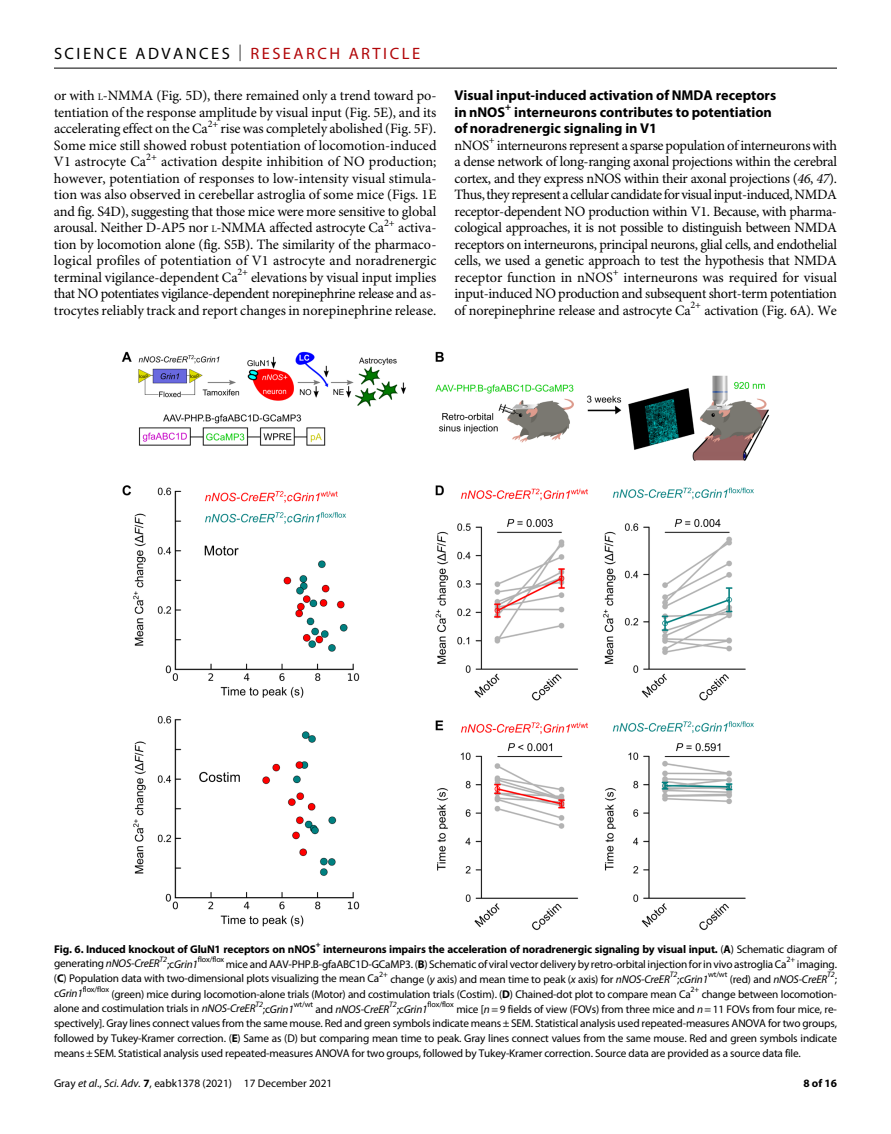
<style>
.page{position:relative;width:891px;height:1134px;background:#fff}
.page>*{position:absolute;margin:0;border:0;box-sizing:border-box;transform-origin:0 0}
.t1{font:16.5px "Myriad Pro";letter-spacing:.15em;color:#000}
.t2{font:14.25px/16.5px "Minion Pro";letter-spacing:-.01em;color:#000;text-align:justify}
.t3{font:700 14.25px/16.5px "Myriad Pro";color:#000}
.t4{font:11.25px/15px "Myriad Pro";letter-spacing:-.015em;color:#000;text-align:justify}
.t5{font:700 11.25px "Myriad Pro";color:#000}
.s1{font-weight:300}
.s2{color:#b10508}
.s3{font-size:10.05px}
.s4{font-style:italic}
.s5{font-weight:700}
</style>
<div class="page">
<hr style="left:54px;top:68px;width:783px;height:1px;background:#000">
<img style="left:121px;top:352px;width:649px;height:579px">
<p class="t1" style="left:54px;top:40px;width:368px">SCIENCE ADVANCES <span class="s1">|</span> <span class="s2">RESEARCH ARTICLE</span></p>
<p class="t2" style="left:54px;top:89px;width:384px">or with <span class="s3">l</span>-NMMA (Fig. 5D), there remained only a trend toward po&shy;tentiation of the response amplitude by visual input (Fig. 5E), and its accelerating effect on the Ca<sup>2+</sup> rise was completely abolished (Fig. 5F).<br>Some mice still showed robust potentiation of locomotion-induced V1 astrocyte Ca<sup>2+</sup> activation despite inhibition of NO production; however, potentiation of responses to low-intensity visual stimula&shy;tion was also observed in cerebellar astroglia of some mice (Figs. 1E and fig. S4D), suggesting that those mice were more sensitive to global arousal. Neither D-AP5 nor <span class="s3">l</span>-NMMA affected astrocyte Ca<sup>2+</sup> activa&shy;tion by locomotion alone (fig. S5B). The similarity of the pharmaco&shy;logical profiles of potentiation of V1 astrocyte and noradrenergic terminal vigilance-dependent Ca<sup>2+</sup> elevations by visual input implies that NO potentiates vigilance-dependent norepinephrine release and as&shy;trocytes reliably track and report changes in norepinephrine release.</p>
<p class="t3" style="left:454px;top:86px;width:323px">Visual input-induced activation of NMDA receptors in nNOS<sup>+</sup> interneurons contributes to potentiation of noradrenergic signaling in V1</p>
<p class="t2" style="left:454px;top:138px;width:384px">nNOS<sup>+</sup> interneurons represent a sparse population of interneurons with a dense network of long-ranging axonal projections within the cerebral cortex, and they express nNOS within their axonal projections (<span class="s4">46</span>, <span class="s4">47</span>).<br>Thus, they represent a cellular candidate for visual input-induced, NMDA receptor-dependent NO production within V1. Because, with pharma&shy;cological approaches, it is not possible to distinguish between NMDA receptors on interneurons, principal neurons, glial cells, and endothelial cells, we used a genetic approach to test the hypothesis that NMDA receptor function in nNOS<sup>+</sup> interneurons was required for visual input-induced NO production and subsequent short-term potentiation of norepinephrine release and astrocyte Ca<sup>2+</sup> activation (Fig. 6A). We</p>
<p class="t4" style="left:54px;top:941px;width:785px"><span class="s5">Fig. 6. Induced knockout of GluN1 receptors on nNOS</span><sup>+</sup> <span class="s5">interneurons impairs the acceleration of noradrenergic signaling by visual input.</span> (<span class="s5">A</span>) Schematic diagram of generating <span class="s4">nNOS-CreER</span><sup>T2</sup>;c<span class="s4">Grin1</span><sup>flox/flox</sup> mice and AAV-PHP.B-gfaABC1D-GCaMP3. (<span class="s5">B</span>) Schematic of viral vector delivery by retro-orbital injection for invivo astroglia Ca<sup>2+</sup> imaging. (<span class="s5">C</span>) Population data with two-dimensional plots visualizing the mean Ca<sup>2+</sup> change (<span class="s4">y</span> axis) and mean time to peak (<span class="s4">x</span> axis) for <span class="s4">nNOS-CreER</span><sup>T2</sup>;c<span class="s4">Grin1</span><sup>wt/wt</sup> (red) and <span class="s4">nNOS-CreER</span><sup>T2</sup>; c<span class="s4">Grin1</span><sup>flox/flox</sup> (green) mice during locomotion-alone trials (Motor) and costimulation trials (Costim). (<span class="s5">D</span>) Chained-dot plot to compare mean Ca<sup>2+</sup> change between locomotion&shy;alone and costimulation trials in <span class="s4">nNOS-CreER</span><sup>T2</sup>;c<span class="s4">Grin1</span><sup>wt/wt</sup> and <span class="s4">nNOS-CreER</span><sup>T2</sup>;c<span class="s4">Grin1</span><sup>flox/flox</sup> mice [<span class="s4">n</span>=9 fields of view (FOVs) from three mice and <span class="s4">n</span>=11 FOVs from four mice, re&shy;spectively]. Gray lines connect values from the same mouse. Red and green symbols indicate means±SEM. Statistical analysis used repeated-measures ANOVA for two groups, followed by Tukey-Kramer correction. (<span class="s5">E</span>) Same as (D) but comparing mean time to peak. Gray lines connect values from the same mouse. Red and green symbols indicate means±SEM. Statistical analysis used repeated-measures ANOVA for two groups, followed by Tukey-Kramer correction. Source data are provided as a source data file.</p>
<p class="t4" style="left:54px;top:1076px;width:280px">Gray <span class="s4">et al</span>., <span class="s4">Sci. Adv.</span> <span class="s5">7</span>, eabk1378 (2021) 17 December 2021</p>
<p class="t5" style="left:803px;top:1074px;width:35px">8 of 16</p>
</div>
